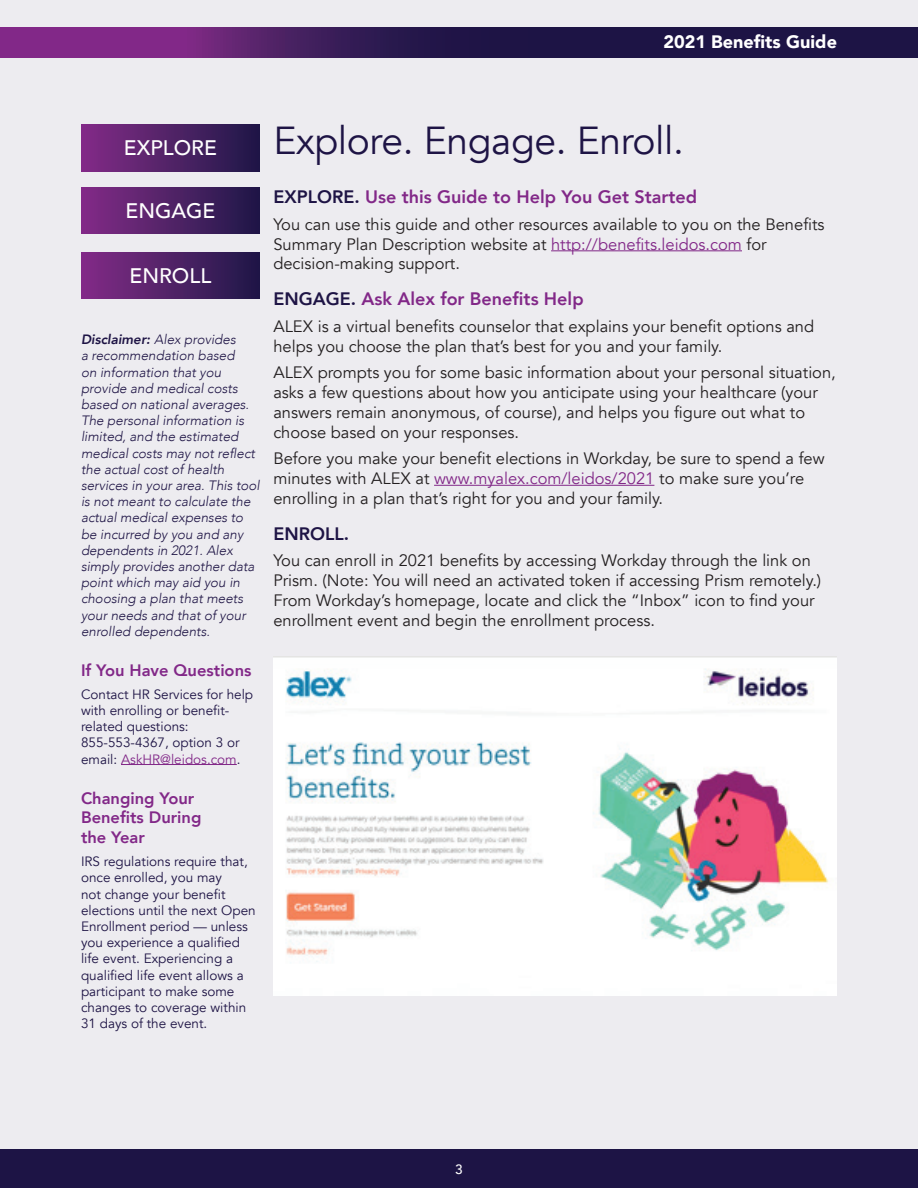
<style>
.page{position:relative;width:918px;height:1188px;background:#fff}
.page>*{position:absolute;margin:0;border:0;box-sizing:border-box;transform-origin:0 0}
.t1{font:39px "Avenir";letter-spacing:-.01em;color:#1e1445}
.t2{font:500 21px "Avenir";color:#fff}
.t3{font:800 18px "Avenir";color:#822888}
.t4{font:900 18px "Avenir";color:#fff}
.t5{font:800 18px "Avenir";color:#1e1445}
.t6{font:16.5px/19.8px "Avenir";color:#231f20}
.t7{font:800 16.5px/19.8px "Avenir";color:#822888}
.t8{font:italic 300 13.5px/16.2px "Avenir";color:#1e1445}
.t9{font:13.5px/16.2px "Avenir";color:#1e1445}
.t10{font:500 13.5px "Avenir";color:#fff}
.s1{font-weight:800}
.s2{color:#822888}
.s3{color:#1e1445}
</style>
<div class="page">
<div style="left:0;top:0;width:918px;height:1149px;background:#edecf0"></div>
<div style="left:0;top:1149px;width:918px;height:39px;background:#1d1445"></div>
<svg style="left:0;top:27px;width:918px;height:30px;background:#3d1b5a"></svg>
<div style="left:81px;top:125px;width:179px;height:46px;background:linear-gradient(to right,#842c88,#1f1847)"></div>
<div style="left:81px;top:187px;width:179px;height:47px;background:linear-gradient(to right,#842c88,#1f1847)"></div>
<div style="left:81px;top:252px;width:179px;height:47px;background:linear-gradient(to right,#842c88,#1f1847)"></div>
<hr style="left:551px;top:250px;width:191px;height:1px;background:#822888">
<hr style="left:434px;top:485px;width:220px;height:1px;background:#822888">
<img style="left:273px;top:656px;width:564px;height:340px">
<hr style="left:121px;top:764px;width:116px;height:1px;background:#822888">
<p class="t4" style="left:663px;top:26px;width:175px">2021 Benefits Guide</p>
<p class="t2" style="left:124px;top:130px;width:94px">EXPLORE</p>
<p class="t2" style="left:126px;top:193px;width:91px">ENGAGE</p>
<p class="t2" style="left:130px;top:257px;width:83px">ENROLL</p>
<p class="t8" style="left:81px;top:331px;width:180px"><span class="s1">Disclaimer:</span> Alex provides<br>a recommendation based<br>on information that you provide and medical costs based on national averages.<br>The personal information is limited, and the estimated medical costs may not reflect the actual cost of health services in your area. This tool is not meant to calculate the actual medical expenses to be incurred by you and any dependents in 2021. Alex simply provides another data point which may aid you in choosing a plan that meets your needs and that of your enrolled dependents.</p>
<p class="t7" style="left:81px;top:660px;width:172px">If You Have Questions</p>
<p class="t9" style="left:81px;top:686px;width:174px">Contact HR Services for help with enrolling or benefit&shy;related questions:<br>855-553-4367, option 3 or email: <span class="s2">AskHR@leidos.com</span>.</p>
<p class="t7" style="left:81px;top:788px;width:122px">Changing Your<br>Benefits During the Year</p>
<p class="t9" style="left:81px;top:854px;width:176px">IRS regulations require that, once enrolled, you may<br>not change your benefit elections until the next Open<br>Enrollment period — unless you experience a qualified life event. Experiencing a qualified life event allows a participant to make some changes to coverage within<br>31 days of the event.</p>
<h1 class="t1" style="left:273px;top:117px;width:412px">Explore. Engage. Enroll.</h1>
<p class="t3" style="left:273px;top:183px;width:425px"><span class="s3">EXPLORE.</span> Use this Guide to Help You Get Started</p>
<p class="t6" style="left:273px;top:215px;width:553px">You can use this guide and other resources available to you on the Benefits<br>Summary Plan Description website at <span class="s2">http://benefits.leidos.com</span> for decision-making support.</p>
<p class="t3" style="left:273px;top:285px;width:312px"><span class="s3">ENGAGE.</span> Ask Alex for Benefits Help</p>
<p class="t6" style="left:273px;top:317px;width:542px">ALEX is a virtual benefits counselor that explains your benefit options and helps you choose the plan that’s best for you and your family.</p>
<p class="t6" style="left:273px;top:363px;width:564px">ALEX prompts you for some basic information about your personal situation, asks a few questions about how you anticipate using your healthcare (your answers remain anonymous, of course), and helps you figure out what to choose based on your responses.</p>
<p class="t6" style="left:273px;top:449px;width:553px">Before you make your benefit elections in Workday, be sure to spend a few minutes with ALEX at <span class="s2">www.myalex.com/leidos/2021</span> to make sure you’re enrolling in a plan that’s right for you and your family.</p>
<p class="t5" style="left:273px;top:520px;width:77px">ENROLL.</p>
<p class="t6" style="left:273px;top:551px;width:549px">You can enroll in 2021 benefits by accessing Workday through the link on Prism. (Note: You will need an activated token if accessing Prism remotely.)<br>From Workday’s homepage, locate and click the “Inbox” icon to find your enrollment event and begin the enrollment process.</p>
<p class="t10" style="left:455px;top:1158px;width:9px">3</p>
</div>
